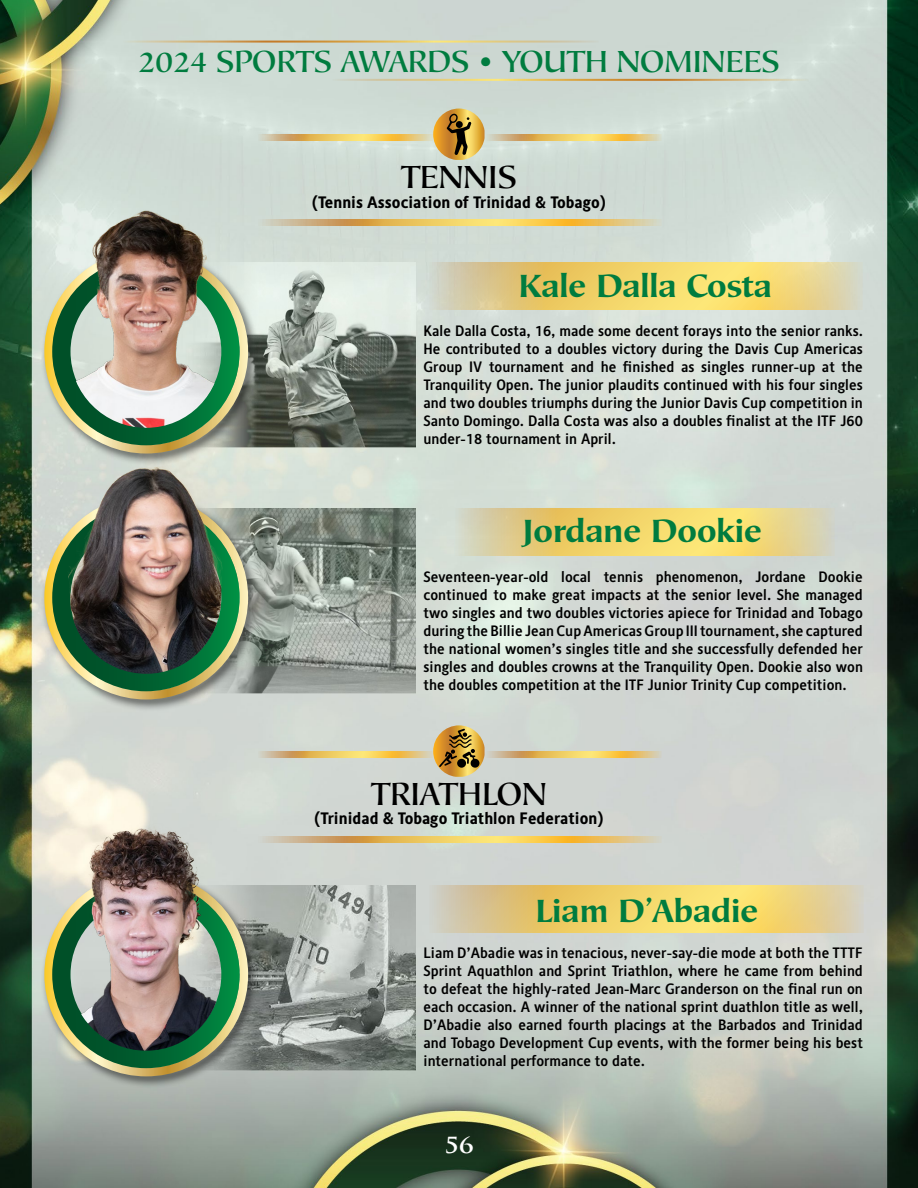
<style>
.page{position:relative;width:918px;height:1188px;background:#fff}
.page>*{position:absolute;margin:0;border:0;box-sizing:border-box;transform-origin:0 0}
.t1{font:700 33px "Mariposa Sans Std";color:#007c3f}
.t2{font:500 33px "Mariposa Sans Std";color:#000}
.t3{font:500 31.5px "Mariposa Sans Std";color:#007c3f}
.t4{font:700 25.5px "Trajan Pro";color:#fff}
.t5{font:700 16.5px "Alber";color:#000}
.t6{font:500 15px/18px "Alber";color:#000;text-align:justify}
</style>
<div class="page">
<img style="left:0;top:0;width:918px;height:1188px">
<hr style="left:117px;top:41px;width:482px;height:2px;background:#fff">
<hr style="left:332px;top:79px;width:483px;height:2px;background:#fff">
<svg style="left:427px;top:262px;width:436px;height:48px"></svg>
<svg style="left:427px;top:885px;width:437px;height:48px"></svg>
<svg style="left:453px;top:508px;width:382px;height:48px"></svg>
<img style="left:259px;top:262px;width:157px;height:185px">
<img style="left:259px;top:885px;width:157px;height:185px">
<img style="left:259px;top:508px;width:157px;height:185px">
<div style="left:41px;top:247px;width:218px;height:219px;background:#000;opacity:.55"></div>
<div style="left:44px;top:250px;width:204px;height:204px;border:9px solid #fff;border-radius:50%"></div>
<div style="left:52px;top:258px;width:188px;height:187px;border:18px solid #fff;border-radius:50%"></div>
<img style="left:63px;top:195px;width:161px;height:233px">
<div style="left:41px;top:870px;width:218px;height:219px;background:#000;opacity:.55"></div>
<div style="left:44px;top:873px;width:204px;height:203px;border:9px solid #fff;border-radius:50%"></div>
<div style="left:52px;top:881px;width:188px;height:187px;border:18px solid #fff;border-radius:50%"></div>
<img style="left:39px;top:817px;width:193px;height:234px">
<div style="left:41px;top:493px;width:218px;height:219px;background:#000;opacity:.55"></div>
<div style="left:44px;top:496px;width:204px;height:203px;border:9px solid #fff;border-radius:50%"></div>
<div style="left:52px;top:504px;width:188px;height:187px;border:18px solid #fff;border-radius:50%"></div>
<img style="left:64px;top:441px;width:160px;height:233px">
<svg style="left:256px;top:836px;width:406px;height:7px"></svg>
<svg style="left:485px;top:751px;width:177px;height:7px"></svg>
<svg style="left:256px;top:751px;width:177px;height:7px"></svg>
<svg style="left:256px;top:220px;width:406px;height:6px"></svg>
<svg style="left:485px;top:134px;width:177px;height:7px"></svg>
<svg style="left:256px;top:134px;width:177px;height:7px"></svg>
<svg style="left:433px;top:109px;width:52px;height:51px"></svg>
<svg style="left:433px;top:725px;width:52px;height:52px"></svg>
<h2 class="t3" style="left:138px;top:43px;width:643px">2024 SPORTS AWARDS • YOUTH NOMINEES</h2>
<h1 class="t2" style="left:401px;top:157px;width:117px">TENNIS</h1>
<p class="t5" style="left:312px;top:191px;width:296px">(Tennis Association of Trinidad &amp; Tobago)</p>
<h1 class="t1" style="left:518px;top:266px;width:255px">Kale Dalla Costa</h1>
<p class="t6" style="left:423px;top:321px;width:441px">Kale Dalla Costa, 16, made some decent forays into the senior ranks.<br>He contributed to a doubles victory during the Davis Cup Americas Group IV tournament and he finished as singles runner-up at the Tranquility Open. The junior plaudits continued with his four singles and two doubles triumphs during the Junior Davis Cup competition in Santo Domingo. Dalla Costa was also a doubles finalist at the ITF J60 under-18 tournament in April.</p>
<h1 class="t1" style="left:523px;top:511px;width:240px">Jordane Dookie</h1>
<p class="t6" style="left:423px;top:567px;width:441px">Seventeen-year-old local tennis phenomenon, Jordane Dookie continued to make great impacts at the senior level. She managed two singles and two doubles victories apiece for Trinidad and Tobago during the Billie Jean Cup Americas Group III tournament, she captured the national women’s singles title and she successfully defended her singles and doubles crowns at the Tranquility Open. Dookie also won the doubles competition at the ITF Junior Trinity Cup competition.</p>
<h1 class="t2" style="left:371px;top:774px;width:177px">TRIATHLON</h1>
<p class="t5" style="left:314px;top:808px;width:292px">(Trinidad &amp; Tobago Triathlon Federation)</p>
<h1 class="t1" style="left:535px;top:890px;width:224px">Liam D’Abadie</h1>
<p class="t6" style="left:423px;top:944px;width:441px">Liam D’Abadie was in tenacious, never-say-die mode at both the TTTF Sprint Aquathlon and Sprint Triathlon, where he came from behind to defeat the highly-rated Jean-Marc Granderson on the final run on each occasion. A winner of the national sprint duathlon title as well, D’Abadie also earned fourth placings at the Barbados and Trinidad and Tobago Development Cup events, with the former being his best international performance to date.</p>
<h3 class="t4" style="left:444px;top:1128px;width:31px">56</h3>
</div>
